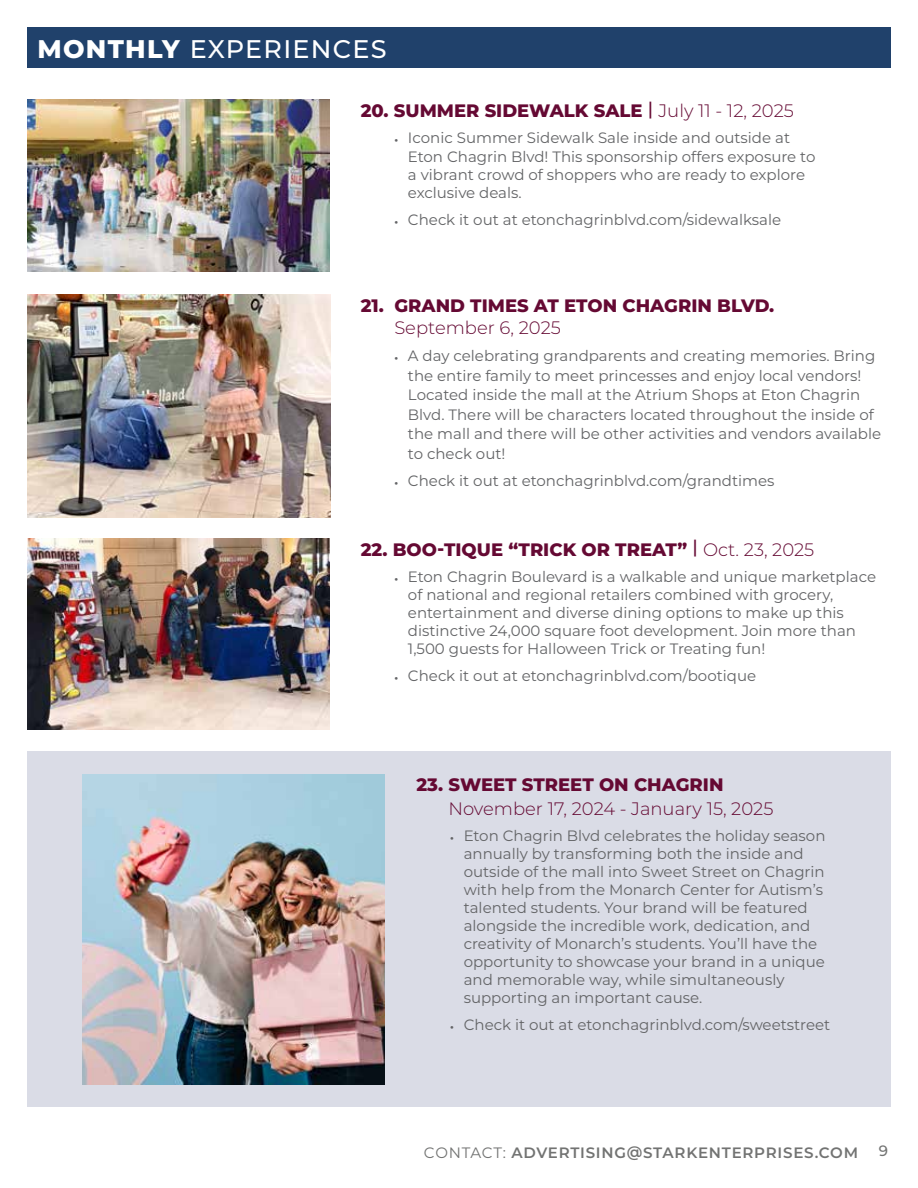
<style>
.page{position:relative;width:918px;height:1188px;background:#fff}
.page>*{position:absolute;margin:0;border:0;box-sizing:border-box;transform-origin:0 0}
.t1{font:500 25.5px "Montserrat";letter-spacing:.05em;color:#fff}
.t2{font:800 18px "Montserrat";color:#650933}
.t3{font:300 18px "Montserrat";color:#650933}
.t4{font:15px/18px "Montserrat";color:#636466}
.t5{font:600 15px "Montserrat";letter-spacing:.05em;color:#727372}
.t6{font:500 15px "Montserrat";color:#727372}
.s1{font-weight:800}
.s2{font-weight:500}
.s3{font-weight:300}
.s4{font-family:"Avenir";font-size:7.5px}
.s5{font-weight:400}
</style>
<div class="page">
<img style="left:27px;top:99px;width:302px;height:172px">
<img style="left:27px;top:538px;width:302px;height:192px">
<div style="left:27px;top:27px;width:864px;height:40px;background:#20416b"></div>
<img style="left:27px;top:294px;width:303px;height:223px">
<div style="left:27px;top:752px;width:864px;height:355px;background:#dadce6"></div>
<img style="left:82px;top:774px;width:302px;height:310px">
<h1 class="t1" style="left:38px;top:31px;width:351px"><span class="s1">MONTHLY</span> EXPERIENCES</h1>
<p class="t2" style="left:361px;top:97px;width:435px">20. SUMMER SIDEWALK SALE <span class="s2">|</span> <span class="s3">July 11 - 12, 2025</span></p>
<p class="t4" style="left:408px;top:127px;width:409px;line-height:19.5px;text-indent:-14px"><span class="s4">•</span> Iconic Summer Sidewalk Sale inside and outside at<br>Eton Chagrin Blvd! This sponsorship offers exposure to</p>
<p class="t4" style="left:408px;top:165px;width:399px">a vibrant crowd of shoppers who are ready to explore exclusive deals.</p>
<p class="t4" style="left:394px;top:211px;width:388px"><span class="s4">•</span> Check it out at etonchagrinblvd.com/sidewalksale</p>
<p class="t2" style="left:361px;top:292px;width:415px">21. GRAND TIMES AT ETON CHAGRIN BLVD.</p>
<p class="t3" style="left:394px;top:315px;width:168px">September 6, 2025</p>
<p class="t4" style="left:408px;top:346px;width:475px;line-height:19.5px;text-indent:-14px"><span class="s4">•</span> A day celebrating grandparents and creating memories. Bring the entire family to meet princesses and enjoy local vendors!<br>Located inside the mall at the Atrium Shops at Eton Chagrin Blvd. There will be characters located throughout the inside of the mall and there will be other activities and vendors available to check out!</p>
<p class="t4" style="left:394px;top:471px;width:382px"><span class="s4">•</span> Check it out at etonchagrinblvd.com/grandtimes</p>
<p class="t2" style="left:361px;top:536px;width:455px">22. BOO-TIQUE “TRICK OR TREAT” <span class="s2">|</span> <span class="s3">Oct. 23, 2025</span></p>
<p class="t4" style="left:408px;top:567px;width:470px;text-indent:-14px"><span class="s4">•</span> Eton Chagrin Boulevard is a walkable and unique marketplace of national and regional retailers combined with grocery, entertainment and diverse dining options to make up this distinctive 24,000 square foot development. Join more than 1,500 guests for Halloween Trick or Treating fun!</p>
<p class="t4" style="left:394px;top:666px;width:363px"><span class="s4">•</span> Check it out at etonchagrinblvd.com/bootique</p>
<p class="t2" style="left:416px;top:771px;width:309px">23. SWEET STREET ON CHAGRIN</p>
<p class="t3" style="left:448px;top:796px;width:326px">November 17, 2024 - January 15, 2025</p>
<p class="t4" style="left:464px;top:826px;width:363px;text-indent:-14px"><span class="s4">•</span> Eton Chagrin Blvd celebrates the holiday season annually by transforming both the inside and outside of the mall into Sweet Street on Chagrin with help from the Monarch Center for Autism’s talented students. Your brand will be featured alongside the incredible work, dedication, and creativity of Monarch’s students. You’ll have the opportunity to showcase your brand in a unique and memorable way, while simultaneously supporting an important cause.</p>
<p class="t4" style="left:450px;top:1015px;width:382px"><span class="s4">•</span> Check it out at etonchagrinblvd.com/sweetstreet</p>
<p class="t5" style="left:424px;top:1142px;width:436px"><span class="s5">CONTACT:</span> ADVERTISING@STARKENTERPRISES.COM</p>
<p class="t6" style="left:879px;top:1140px;width:11px">9</p>
</div>
